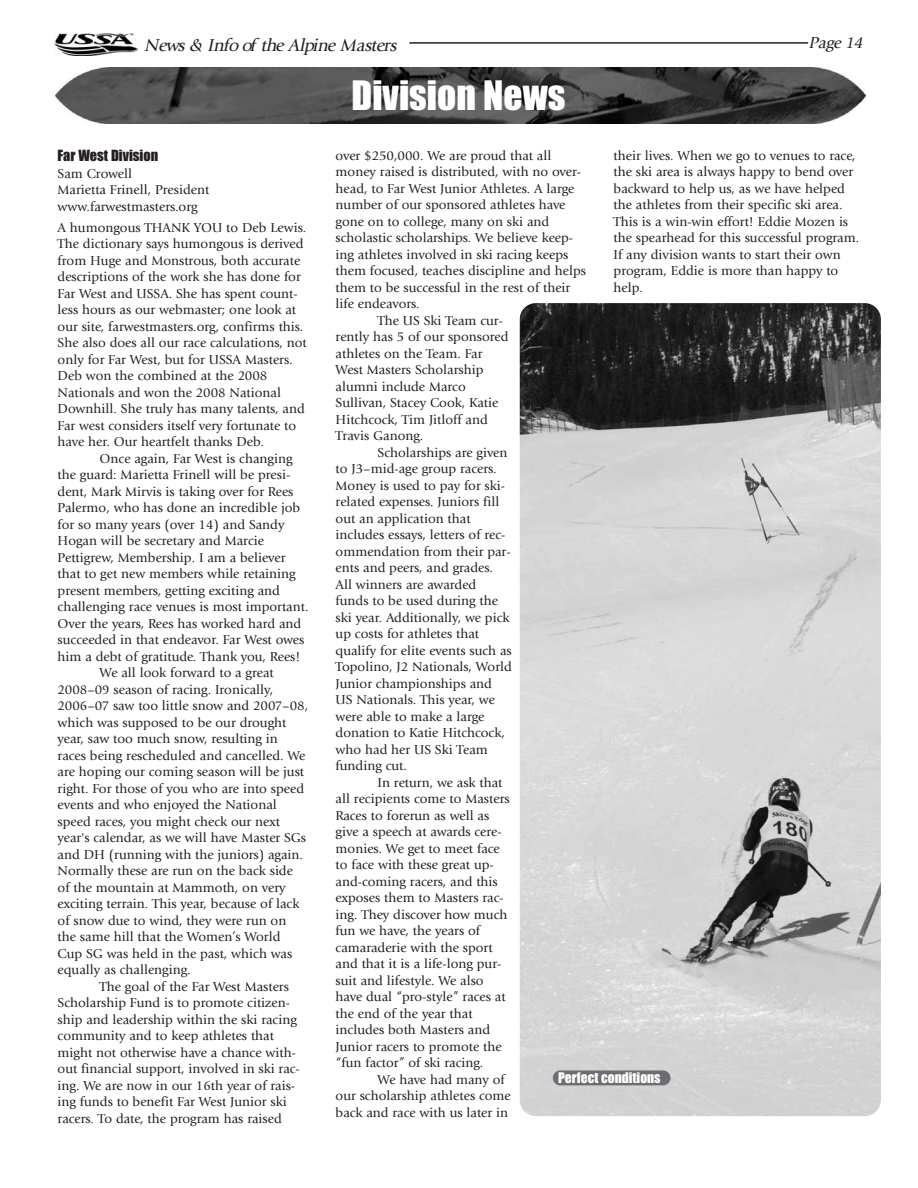
<style>
.page{position:relative;width:918px;height:1188px;background:#fff}
.page>*{position:absolute;margin:0;border:0;box-sizing:border-box;transform-origin:0 0}
.t1{font:37.5px "Impact";color:#fff}
.t2{font:italic 18px "Giovanni";color:#231f20}
.t3{font:italic 16.5px "Giovanni";color:#231f20}
.t4{font:14.25px "Impact";color:#231f20}
.t5{font:13.5px/16.5px "Giovanni";color:#231f20}
.t6{font:13.5px "Impact";color:#fff}
</style>
<div class="page">
<img style="left:54px;top:33px;width:83px;height:23px">
<hr style="left:409px;top:42px;width:399px;height:2px;background:#231f20">
<img style="left:520px;top:303px;width:361px;height:813px;border-radius:16px">
<img style="left:55px;top:68px;width:810px;height:55px">
<div style="left:553px;top:1070px;width:117px;height:15px;background:#6c6d70;border-radius:7px"></div>
<h2 class="t2" style="left:144px;top:38px;width:257px">News&amp; Infoof theAlpineMasters</h2>
<p class="t3" style="left:809px;top:37px;width:59px">Page14</p>
<p class="t4" style="left:58px;top:151px;width:102px">Far West Division</p>
<p class="t5" style="left:58px;top:166px;width:153px">Sam Crowell<br>Marietta Frinell, President www.farwestmasters.org</p>
<p class="t5" style="left:58px;top:220px;width:251px">A humongous THANK YOU to Deb Lewis.<br>The dictionary says humongous is derived from Huge and Monstrous, both accurate descriptions of the work she has done for Far West and USSA. She has spent count&shy;less hours as our webmaster; one look at our site, farwestmasters.org, confirms this.<br>She also does all our race calculations, not only for Far West, but for USSA Masters.<br>Deb won the combined at the 2008<br>Nationals and won the 2008 National Downhill. She truly has many talents, and Far west considers itself very fortunate to have her. Our heartfelt thanks Deb.</p>
<p class="t5" style="left:100px;top:451px;width:194px">Once again, Far West is changing</p>
<p class="t5" style="left:58px;top:468px;width:234px">the guard: Marietta Frinell will be presi-</p>
<p class="t5" style="left:58px;top:484px;width:237px">dent, Mark Mirvis is taking over for Rees</p>
<p class="t5" style="left:58px;top:501px;width:244px">Palermo, who has done an incredible job</p>
<p class="t5" style="left:58px;top:517px;width:228px">for so many years (over 14) and Sandy</p>
<p class="t5" style="left:58px;top:534px;width:208px">Hogan will be secretary and Marcie</p>
<p class="t5" style="left:58px;top:550px;width:229px">Pettigrew, Membership. I am a believer</p>
<p class="t5" style="left:58px;top:567px;width:240px">that to get new members while retaining</p>
<p class="t5" style="left:58px;top:583px;width:224px">present members, getting exciting and</p>
<p class="t5" style="left:58px;top:600px;width:252px">challenging race venues is most important.</p>
<p class="t5" style="left:58px;top:616px;width:245px">Over the years, Rees has worked hard and</p>
<p class="t5" style="left:58px;top:633px;width:248px">succeeded in that endeavor. Far West owes</p>
<p class="t5" style="left:58px;top:649px;width:244px">him a debt of gratitude. Thank you, Rees!</p>
<p class="t5" style="left:100px;top:666px;width:176px">We all look forward to a great</p>
<p class="t5" style="left:58px;top:682px;width:217px">2008–09 season of racing. Ironically,</p>
<p class="t5" style="left:58px;top:699px;width:252px">2006–07 saw too little snow and 2007–08,</p>
<p class="t5" style="left:58px;top:715px;width:230px">which was supposed to be our drought</p>
<p class="t5" style="left:58px;top:732px;width:222px">year, saw too much snow, resulting in</p>
<p class="t5" style="left:58px;top:748px;width:249px">races being rescheduled and cancelled. We</p>
<p class="t5" style="left:58px;top:765px;width:248px">are hoping our coming season will be just</p>
<p class="t5" style="left:58px;top:781px;width:248px">right. For those of you who are into speed</p>
<p class="t5" style="left:58px;top:798px;width:221px">events and who enjoyed the National</p>
<p class="t5" style="left:58px;top:814px;width:224px">speed races, you might check our next</p>
<p class="t5" style="left:58px;top:831px;width:250px">year's calendar, as we will have Master SGs</p>
<p class="t5" style="left:58px;top:847px;width:247px">and DH (running with the juniors) again.</p>
<p class="t5" style="left:58px;top:864px;width:237px">Normally these are run on the back side</p>
<p class="t5" style="left:58px;top:880px;width:230px">of the mountain at Mammoth, on very</p>
<p class="t5" style="left:58px;top:897px;width:243px">exciting terrain. This year, because of lack</p>
<p class="t5" style="left:58px;top:913px;width:230px">of snow due to wind, they were run on</p>
<p class="t5" style="left:58px;top:930px;width:224px">the same hill that the Women’s World</p>
<p class="t5" style="left:58px;top:946px;width:236px">Cup SG was held in the past, which was</p>
<p class="t5" style="left:58px;top:963px;width:135px">equally as challenging.</p>
<p class="t5" style="left:100px;top:979px;width:191px">The goal of the Far West Masters</p>
<p class="t5" style="left:58px;top:996px;width:234px">Scholarship Fund is to promote citizen-</p>
<p class="t5" style="left:58px;top:1012px;width:241px">ship and leadership within the ski racing</p>
<p class="t5" style="left:58px;top:1029px;width:218px">community and to keep athletes that</p>
<p class="t5" style="left:58px;top:1045px;width:240px">might not otherwise have a chance with-</p>
<p class="t5" style="left:58px;top:1062px;width:244px">out financial support, involved in ski rac-</p>
<p class="t5" style="left:58px;top:1078px;width:239px">ing. We are now in our 16th year of rais-</p>
<p class="t5" style="left:58px;top:1095px;width:231px">ing funds to benefit Far West Junior ski</p>
<p class="t5" style="left:58px;top:1111px;width:226px">racers. To date, the program has raised</p>
<h1 class="t1" style="left:352px;top:84px;width:215px">Division News</h1>
<p class="t5" style="left:614px;top:148px;width:247px">their lives. When we go to venues to race, the ski area is always happy to bend over backward to help us, as we have helped the athletes from their specific ski area.<br>This is a win-win effort! Eddie Mozen is the spearhead for this successful program.<br>If any division wants to start their own program, Eddie is more than happy to help.</p>
<p class="t5" style="left:336px;top:148px;width:217px">over $250,000. We are proud that all</p>
<p class="t5" style="left:336px;top:165px;width:247px">money raised is distributed, with no over-</p>
<p class="t5" style="left:336px;top:181px;width:240px">head, to Far West Junior Athletes. A large</p>
<p class="t5" style="left:336px;top:198px;width:231px">number of our sponsored athletes have</p>
<p class="t5" style="left:336px;top:214px;width:215px">gone on to college, many on ski and</p>
<p class="t5" style="left:336px;top:231px;width:239px">scholastic scholarships. We believe keep-</p>
<p class="t5" style="left:336px;top:247px;width:234px">ing athletes involved in ski racing keeps</p>
<p class="t5" style="left:336px;top:264px;width:252px">them focused, teaches discipline and helps</p>
<p class="t5" style="left:336px;top:280px;width:236px">them to be successful in the rest of their</p>
<p class="t5" style="left:336px;top:297px;width:86px">life endeavors.</p>
<p class="t5" style="left:378px;top:313px;width:127px">The US Ski Team cur-</p>
<p class="t5" style="left:336px;top:330px;width:174px">rently has 5 of our sponsored</p>
<p class="t5" style="left:336px;top:346px;width:148px">athletes on the Team. Far</p>
<p class="t5" style="left:336px;top:363px;width:149px">West Masters Scholarship</p>
<p class="t5" style="left:336px;top:379px;width:132px">alumni include Marco</p>
<p class="t5" style="left:336px;top:396px;width:164px">Sullivan, Stacey Cook, Katie</p>
<p class="t5" style="left:336px;top:412px;width:154px">Hitchcock, Tim Jitloff and</p>
<p class="t5" style="left:336px;top:429px;width:89px">Travis Ganong.</p>
<p class="t5" style="left:378px;top:445px;width:131px">Scholarships are given</p>
<p class="t5" style="left:336px;top:462px;width:163px">to J3–mid-age group racers.</p>
<p class="t5" style="left:336px;top:478px;width:171px">Money is used to pay for ski-</p>
<p class="t5" style="left:336px;top:495px;width:165px">related expenses. Juniors fill</p>
<p class="t5" style="left:336px;top:511px;width:136px">out an application that</p>
<p class="t5" style="left:336px;top:528px;width:171px">includes essays, letters of rec-</p>
<p class="t5" style="left:336px;top:544px;width:177px">ommendation from their par-</p>
<p class="t5" style="left:336px;top:561px;width:159px">ents and peers, and grades.</p>
<p class="t5" style="left:336px;top:577px;width:142px">All winners are awarded</p>
<p class="t5" style="left:336px;top:594px;width:164px">funds to be used during the</p>
<p class="t5" style="left:336px;top:610px;width:175px">ski year. Additionally, we pick</p>
<p class="t5" style="left:336px;top:627px;width:145px">up costs for athletes that</p>
<p class="t5" style="left:336px;top:643px;width:178px">qualify for elite events such as</p>
<p class="t5" style="left:336px;top:660px;width:178px">Topolino, J2 Nationals, World</p>
<p class="t5" style="left:336px;top:676px;width:158px">Junior championships and</p>
<p class="t5" style="left:336px;top:693px;width:161px">US Nationals. This year, we</p>
<p class="t5" style="left:336px;top:709px;width:150px">were able to make a large</p>
<p class="t5" style="left:336px;top:726px;width:171px">donation to Katie Hitchcock,</p>
<p class="t5" style="left:336px;top:742px;width:154px">who had her US Ski Team</p>
<p class="t5" style="left:336px;top:759px;width:73px">funding cut.</p>
<p class="t5" style="left:378px;top:775px;width:126px">In return, we ask that</p>
<p class="t5" style="left:336px;top:792px;width:176px">all recipients come to Masters</p>
<p class="t5" style="left:336px;top:808px;width:155px">Races to forerun as well as</p>
<p class="t5" style="left:336px;top:825px;width:168px">give a speech at awards cere-</p>
<p class="t5" style="left:336px;top:841px;width:166px">monies. We get to meet face</p>
<p class="t5" style="left:336px;top:858px;width:160px">to face with these great up-</p>
<p class="t5" style="left:336px;top:874px;width:164px">and-coming racers, and this</p>
<p class="t5" style="left:336px;top:891px;width:170px">exposes them to Masters rac-</p>
<p class="t5" style="left:336px;top:907px;width:173px">ing. They discover how much</p>
<p class="t5" style="left:336px;top:924px;width:146px">fun we have, the years of</p>
<p class="t5" style="left:336px;top:940px;width:159px">camaraderie with the sport</p>
<p class="t5" style="left:336px;top:957px;width:167px">and that it is a life-long pur-</p>
<p class="t5" style="left:336px;top:973px;width:150px">suit and lifestyle. We also</p>
<p class="t5" style="left:336px;top:990px;width:172px">have dual “pro-style” races at</p>
<p class="t5" style="left:336px;top:1006px;width:138px">the end of the year that</p>
<p class="t5" style="left:336px;top:1023px;width:156px">includes both Masters and</p>
<p class="t5" style="left:336px;top:1039px;width:168px">Junior racers to promote the</p>
<p class="t5" style="left:336px;top:1056px;width:149px">“fun factor” of ski racing.</p>
<p class="t5" style="left:378px;top:1072px;width:129px">We have had many of</p>
<p class="t5" style="left:336px;top:1089px;width:177px">our scholarship athletes come</p>
<p class="t5" style="left:336px;top:1105px;width:174px">back and race with us later in</p>
<p class="t6" style="left:558px;top:1074px;width:104px">Perfect conditions</p>
</div>
